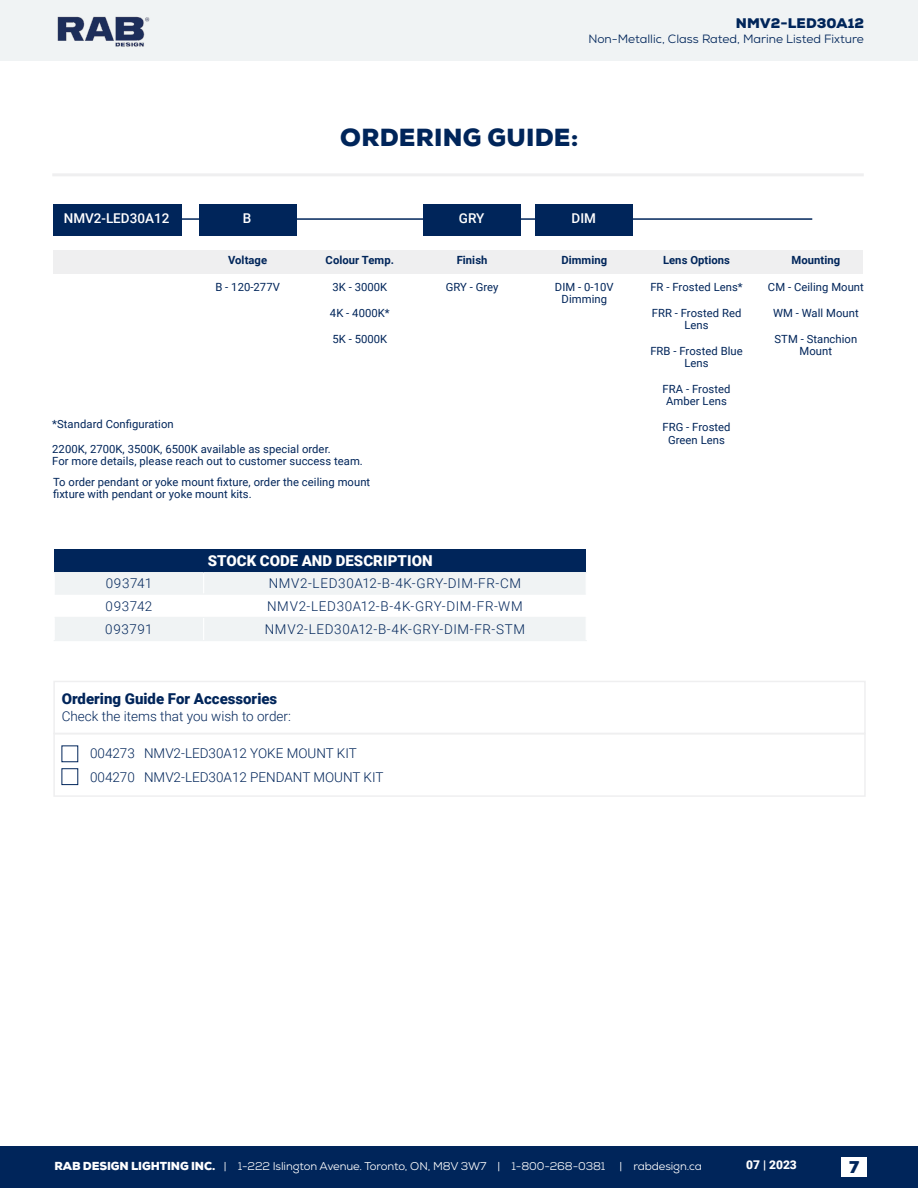
<style>
.page{position:relative;width:918px;height:1188px;background:#fff}
.page>*{position:absolute;margin:0;border:0;box-sizing:border-box;transform-origin:0 0}
.t1{font:900 24px "Nexa";letter-spacing:.01em;color:#00255a}
.t2{font:900 16.5px "Nexa";color:#00255a}
.t3{font:900 15px "Roboto";color:#00255a}
.t4{font:900 15px "Roboto";letter-spacing:.005em;color:#fff}
.t5{font:300 13.5px/23.2px "Roboto";color:#00255a}
.t6{font:300 13.5px "Roboto";letter-spacing:.05em;color:#00255a}
.t7{font:300 13.5px "Roboto";letter-spacing:.045em;color:#00255a}
.t8{font:500 13.5px "Roboto";color:#fff}
.t9{font:900 13.5px "Nexa";letter-spacing:.005em;color:#00255a}
.t10{font:12px "Nexa";color:#00255a}
.t11{font:900 12px "Roboto";color:#fff}
.t12{font:11.25px/12.3px "Roboto";letter-spacing:.005em;color:#00255a;text-align:center}
.t13{font:11.25px "Nexa";letter-spacing:-.01em;color:#fff}
.t14{font:700 11.25px "Roboto";letter-spacing:.005em;color:#00255a}
.s1{font-weight:900}
</style>
<div class="page">
<div style="left:0;top:1147px;width:918px;height:41px;background:#00255a"></div>
<div style="left:0;top:0;width:918px;height:60px;background:#f0f3f4"></div>
<img style="left:57px;top:17px;width:93px;height:30px">
<div style="left:841px;top:1158px;width:26px;height:19px;background:#fff"></div>
<div style="left:52px;top:173px;width:812px;height:3px;border:2px solid #efeff0"></div>
<hr style="left:61px;top:218px;width:751px;height:2px;background:#00255a">
<div style="left:53px;top:204px;width:129px;height:32px;background:#00255a"></div>
<div style="left:536px;top:204px;width:97px;height:32px;background:#00255a"></div>
<div style="left:424px;top:204px;width:97px;height:32px;background:#00255a"></div>
<div style="left:199px;top:204px;width:97px;height:32px;background:#00255a"></div>
<div style="left:53px;top:250px;width:810px;height:24px;background:#efeff0"></div>
<div style="left:54px;top:549px;width:532px;height:24px;background:#00255a"></div>
<hr style="left:54px;top:572px;width:150px;height:1px;background:#f0f3f4">
<hr style="left:204px;top:572px;width:383px;height:1px;background:#f0f3f4">
<svg style="left:55px;top:573px;width:531px;height:67px"></svg>
<hr style="left:54px;top:640px;width:150px;height:1px;background:#f0f3f4">
<hr style="left:204px;top:640px;width:383px;height:1px;background:#f0f3f4">
<div style="left:53px;top:681px;width:813px;height:53px;border:2px solid #efeff0"></div>
<div style="left:53px;top:733px;width:813px;height:64px;border:2px solid #efeff0"></div>
<div style="left:62px;top:769px;width:16px;height:16px;border:1px solid #00255a"></div>
<p class="t9" style="left:736px;top:14px;width:130px">NMV2-LED30A12</p>
<p class="t10" style="left:588px;top:31px;width:277px">Non-Metallic, Class Rated, Marine Listed Fixture</p>
<h1 class="t1" style="left:340px;top:122px;width:240px">ORDERING GUIDE:</h1>
<p class="t8" style="left:64px;top:209px;width:107px">NMV2-LED30A12</p>
<p class="t8" style="left:243px;top:209px;width:10px">B</p>
<p class="t8" style="left:459px;top:209px;width:27px">GRY</p>
<p class="t8" style="left:572px;top:209px;width:26px">DIM</p>
<p class="t14" style="left:228px;top:253px;width:41px">Voltage</p>
<p class="t12" style="left:215px;top:281px;width:66px">B - 120-277V</p>
<p class="t14" style="left:457px;top:253px;width:32px">Finish</p>
<p class="t12" style="left:446px;top:281px;width:54px">GRY - Grey</p>
<p class="t14" style="left:326px;top:253px;width:70px">Colour Temp.</p>
<p class="t12" style="left:332px;top:281px;width:56px">3K - 3000K</p>
<p class="t12" style="left:330px;top:306px;width:61px">4K - 4000K*</p>
<p class="t12" style="left:332px;top:332px;width:56px">5K - 5000K</p>
<p class="t14" style="left:561px;top:252px;width:47px">Dimming</p>
<p class="t12" style="left:555px;top:281px;width:60px">DIM - 0-10V<br>Dimming</p>
<p class="t12" style="left:52px;top:411px;width:280px;line-height:24.6px;text-align:left">*Standard Configuration<br>2200K, 2700K, 3500K, 6500K available as special order.</p>
<p class="t12" style="left:52px;top:450px;width:320px;line-height:21.3px;text-align:left">For more details, please reach out to customer success team.<br>To order pendant or yoke mount fixture, order the ceiling mount</p>
<p class="t12" style="left:53px;top:488px;width:200px">fixture with pendant or yoke mount kits.</p>
<h3 class="t4" style="left:208px;top:550px;width:226px">STOCK CODE AND DESCRIPTION</h3>
<p class="t5" style="left:106px;top:571px;width:48px">093741</p>
<p class="t7" style="left:269px;top:574px;width:254px">NMV2-LED30A12-B-4K-GRY-DIM-FR-CM</p>
<p class="t5" style="left:106px;top:594px;width:48px">093742</p>
<p class="t6" style="left:267px;top:597px;width:257px">NMV2-LED30A12-B-4K-GRY-DIM-FR-WM</p>
<p class="t5" style="left:105px;top:617px;width:49px">093791</p>
<p class="t6" style="left:265px;top:620px;width:262px">NMV2-LED30A12-B-4K-GRY-DIM-FR-STM</p>
<h3 class="t3" style="left:62px;top:688px;width:217px">Ordering Guide For Accessories</h3>
<p class="t5" style="left:62px;top:704px;width:231px">Check the items that you wish to order:</p>
<p class="t5" style="left:90px;top:741px;width:295px">004273 NMV2-LED30A12 YOKE MOUNT KIT<br>004270 NMV2-LED30A12 PENDANT MOUNT KIT</p>
<p class="t14" style="left:663px;top:253px;width:68px">Lens Options</p>
<p class="t12" style="left:650px;top:281px;width:94px">FR - Frosted Lens*</p>
<p class="t12" style="left:652px;top:306px;width:91px">FRR - Frosted Red<br>Lens</p>
<p class="t12" style="left:650px;top:345px;width:94px">FRB - Frosted Blue<br>Lens</p>
<p class="t12" style="left:663px;top:383px;width:69px">FRA - Frosted<br>Amber Lens</p>
<p class="t12" style="left:662px;top:421px;width:70px">FRG - Frosted<br>Green Lens</p>
<p class="t14" style="left:792px;top:253px;width:50px">Mounting</p>
<p class="t12" style="left:768px;top:281px;width:97px">CM - Ceiling Mount</p>
<p class="t12" style="left:773px;top:306px;width:87px">WM - Wall Mount</p>
<p class="t12" style="left:775px;top:332px;width:84px">STM - Stanchion<br>Mount</p>
<p class="t13" style="left:54px;top:1159px;width:649px"><span class="s1">RAB DESIGN LIGHTING INC.</span> | 1-222 Islington Avenue. Toronto, ON, M8V 3W7 | 1-800-268-0381 | rabdesign.ca</p>
<p class="t11" style="left:746px;top:1156px;width:52px">07 | 2023</p>
<h2 class="t2" style="left:849px;top:1156px;width:12px">7</h2>
</div>
